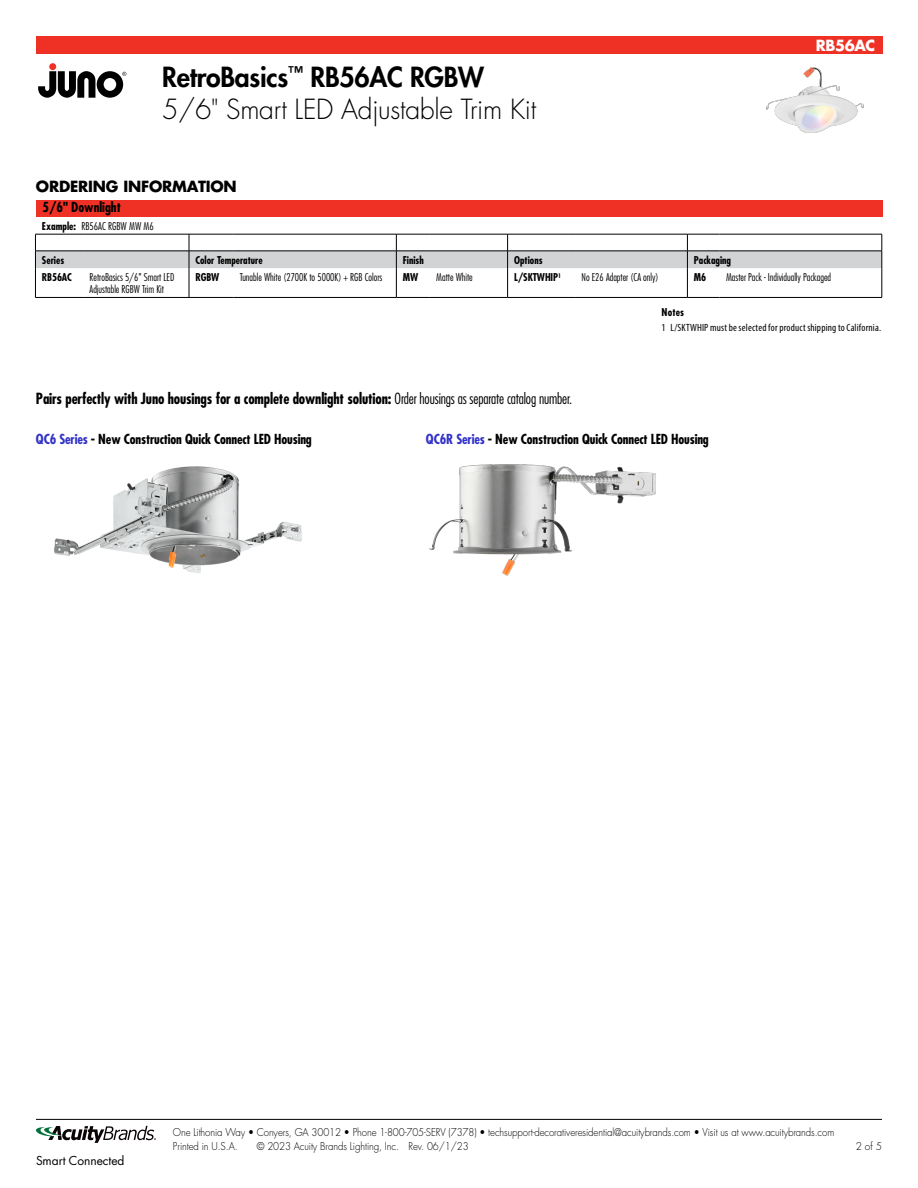
<style>
.page{position:relative;width:918px;height:1188px;background:#fff}
.page>*{position:absolute;margin:0;border:0;box-sizing:border-box;transform-origin:0 0}
.t1{font:300 27px/32.4px "Futura Std";letter-spacing:-.01em;color:#000}
.t2{font:700 condensed 15px "Futura Std";letter-spacing:-.01em;color:#000}
.t3{font:700 15px "Futura Std";letter-spacing:-.015em;color:#000}
.t4{font:700 15px "Futura Std";letter-spacing:-.025em;color:#fff}
.t5{font:700 condensed 13.5px "Futura Std";letter-spacing:-.01em;color:#000}
.t6{font:12px "Futura Std";letter-spacing:-.005em;color:#000}
.t7{font:300 10.5px/14.1px "Futura Std";letter-spacing:-.01em;color:#000;scale:.92 1}
.t8{font:300 condensed 10.5px/12px "Futura Std";color:#000}
.t9{font:700 condensed 10.5px "Futura Std";color:#000}
.t10{font:condensed 10.5px "Myriad Pro";letter-spacing:.015em;color:#000}
.t11{font:300 10.5px "Futura Std";letter-spacing:-.01em;color:#000;scale:.96 1}
.s1{font-weight:800}
.s2{font-weight:700}
.s3{font-weight:300}
.s4{color:#3232c8}
</style>
<div class="page">
<svg style="left:36px;top:1126px;width:120px;height:17px"></svg>
<hr style="left:36px;top:1119px;width:846px;height:1px;background:#000">
<div style="left:49px;top:63px;width:7px;height:7px;background:#ee3124;border-radius:50%"></div>
<svg style="left:38px;top:70px;width:88px;height:28px"></svg>
<div style="left:36px;top:36px;width:846px;height:18px;background:#ee3124"></div>
<img style="left:766px;top:68px;width:98px;height:65px">
<svg style="left:35px;top:234px;width:848px;height:63px"></svg>
<hr style="left:35px;top:297px;width:48px;height:1px;background:#000">
<hr style="left:83px;top:297px;width:106px;height:1px;background:#000">
<hr style="left:189px;top:297px;width:44px;height:1px;background:#000">
<hr style="left:233px;top:297px;width:163px;height:1px;background:#000">
<hr style="left:396px;top:297px;width:34px;height:1px;background:#000">
<hr style="left:430px;top:297px;width:78px;height:1px;background:#000">
<hr style="left:508px;top:297px;width:67px;height:1px;background:#000">
<hr style="left:575px;top:297px;width:112px;height:1px;background:#000">
<hr style="left:687px;top:297px;width:33px;height:1px;background:#000">
<hr style="left:720px;top:297px;width:162px;height:1px;background:#000">
<div style="left:36px;top:200px;width:846px;height:16px;background:#ee3124"></div>
<img style="left:54px;top:466px;width:248px;height:107px">
<img style="left:429px;top:464px;width:227px;height:112px">
<h1 class="t1" style="left:162px;top:62px;width:376px"><span class="s1">RetroBasics</span><sup>™</sup> <span class="s1">RB56AC RGBW<br></span>5/6" Smart LED Adjustable Trim Kit</h1>
<h2 class="t4" style="left:816px;top:35px;width:61px">RB56AC</h2>
<h2 class="t3" style="left:36px;top:176px;width:202px">ORDERING INFORMATION</h2>
<p class="t8" style="left:42px;top:220px;width:113px"><span class="s2">Example:</span> RB56AC RGBW MW M6</p>
<p class="t9" style="left:42px;top:253px;width:24px">Series</p>
<p class="t9" style="left:195px;top:253px;width:69px">Color Temperature</p>
<p class="t9" style="left:403px;top:253px;width:22px">Finish</p>
<p class="t9" style="left:514px;top:253px;width:30px">Options</p>
<p class="t9" style="left:694px;top:253px;width:39px">Packaging</p>
<p class="t9" style="left:42px;top:271px;width:31px">RB56AC</p>
<p class="t8" style="left:90px;top:271px;width:86px">RetroBasics 5/6" Smart LED<br>Adjustable RGBW Trim Kit</p>
<p class="t9" style="left:195px;top:271px;width:25px">RGBW</p>
<p class="t8" style="left:240px;top:271px;width:144px">Tunable White (2700K to 5000K) + RGB Colors</p>
<p class="t9" style="left:403px;top:271px;width:17px">MW</p>
<p class="t8" style="left:436px;top:271px;width:38px">Matte White</p>
<p class="t9" style="left:514px;top:271px;width:48px">L/SKTWHIP<sup>1</sup></p>
<p class="t8" style="left:582px;top:271px;width:79px">No E26 Adapter (CA only)</p>
<p class="t9" style="left:694px;top:271px;width:14px">M6</p>
<p class="t8" style="left:726px;top:271px;width:107px">Master Pack - Individually Packaged</p>
<p class="t5" style="left:42px;top:199px;width:80px">5/6" Downlight</p>
<p class="t9" style="left:662px;top:305px;width:24px">Notes</p>
<p class="t10" style="left:662px;top:321px;width:221px">1 L/SKTWHIP must be selected for product shipping to California.</p>
<h2 class="t2" style="left:36px;top:389px;width:538px">Pairs perfectly with Juno housings for a complete downlight solution: <span class="s3">Order housings as separate catalog number.</span></h2>
<p class="t5" style="left:426px;top:430px;width:284px"><span class="s4">QC6R Series</span> - New Construction Quick Connect LED Housing</p>
<p class="t5" style="left:36px;top:430px;width:277px"><span class="s4">QC6 Series</span> - New Construction Quick Connect LED Housing</p>
<p class="t6" style="left:36px;top:1153px;width:90px">Smart Connected</p>
<p class="t7" style="left:173px;top:1125px;width:720px">One Lithonia Way • Conyers, GA 30012 • Phone 1-800-705-SERV (7378) • techsupport-decorativeresidential@acuitybrands.com • Visit us at www.acuitybrands.com<br>Printed in U.S.A.</p>
<p class="t7" style="left:257px;top:1139px;width:232px">© 2023 Acuity Brands Lighting, Inc. Rev. 06/1/23</p>
<p class="t11" style="left:856px;top:1140px;width:29px">2 of 5</p>
</div>
